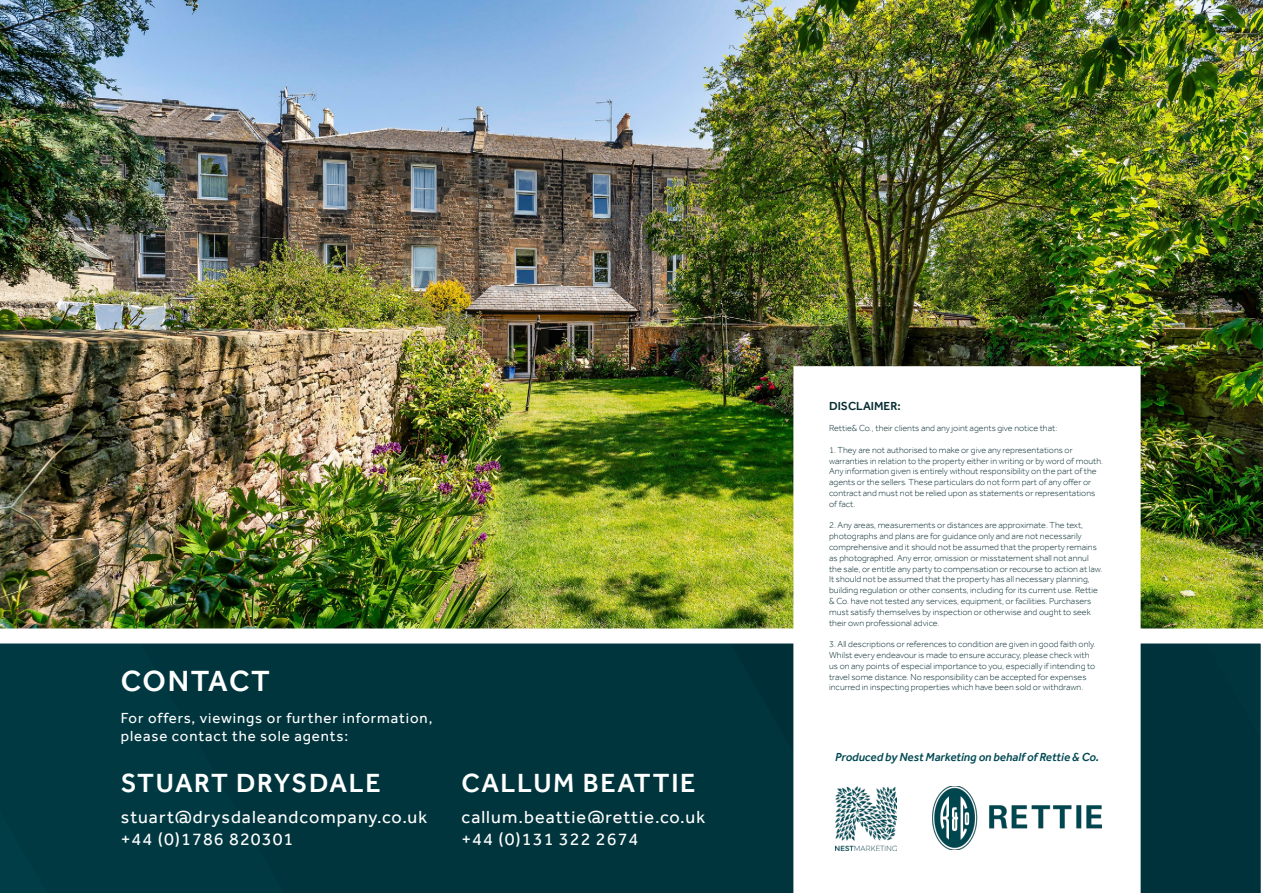
<style>
.page{position:relative;width:1263px;height:893px;background:#fff}
.page>*{position:absolute;margin:0;border:0;box-sizing:border-box;transform-origin:0 0}
.t1{font:500 30px "Effra";letter-spacing:.05em;color:#fff}
.t2{font:500 27px "Effra";letter-spacing:.06em;color:#fff}
.t3{font:18px "Effra";letter-spacing:.06em;color:#fff}
.t4{font:15px/18px "Effra";letter-spacing:.06em;color:#fff}
.t5{font:italic 500 12px "Effra";color:#004953}
.t6{font:500 12px "Effra";color:#062b30}
.t7{font:300 9px/10.8px "Effra";color:#062b30}
</style>
<div class="page">
<img style="left:0;top:0;width:1263px;height:628px">
<svg style="left:0;top:628px;width:1263px;height:265px;background:#0f4149"></svg>
<svg style="left:786px;top:359px;width:362px;height:534px"></svg>
<img style="left:932px;top:787px;width:169px;height:62px">
<img style="left:835px;top:787px;width:61px;height:63px">
<p class="t1" style="left:121px;top:663px;width:151px">CONTACT</p>
<p class="t4" style="left:121px;top:709px;width:313px">For offers, viewings or further information, please contact the sole agents:</p>
<p class="t2" style="left:121px;top:766px;width:261px">STUART DRYSDALE</p>
<p class="t3" style="left:121px;top:806px;width:308px">stuart@drysdaleandcompany.co.uk</p>
<p class="t3" style="left:121px;top:828px;width:174px">+44 (0)1786 820301</p>
<p class="t2" style="left:461px;top:766px;width:236px">CALLUM BEATTIE</p>
<p class="t3" style="left:461px;top:806px;width:245px">callum.beattie@rettie.co.uk</p>
<p class="t3" style="left:461px;top:828px;width:178px">+44 (0)131 322 2674</p>
<p class="t6" style="left:829px;top:398px;width:73px">DISCLAIMER:</p>
<p class="t7" style="left:829px;top:423px;width:230px">Rettie&amp; Co., their clients and any joint agents give notice that:</p>
<p class="t7" style="left:829px;top:444px;width:276px">1. They are not authorised to make or give any representations or warranties in relation to the property either in writing or by word of mouth.<br>Any information given is entirely without responsibility on the part of the agents or the sellers. These particulars do not form part of any offer or contract and must not be relied upon as statements or representations of fact.</p>
<p class="t7" style="left:829px;top:520px;width:275px">2. Any areas, measurements or distances are approximate. The text, photographs and plans are for guidance only and are not necessarily comprehensive and it should not be assumed that the property remains as photographed. Any error, omission or misstatement shall not annul the sale, or entitle any party to compensation or recourse to action at law.<br>It should not be assumed that the property has all necessary planning, building regulation or other consents, including for its current use. Rettie &amp; Co. have not tested any services, equipment, or facilities. Purchasers must satisfy themselves by inspection or otherwise and ought to seek their own professional advice.</p>
<p class="t7" style="left:829px;top:639px;width:268px">3. All descriptions or references to condition are given in good faith only.<br>Whilst every endeavour is made to ensure accuracy, please check with us on any points of especial importance to you, especially if intending to travel some distance. No responsibility can be accepted for expenses incurred in inspecting properties which have been sold or withdrawn.</p>
<p class="t5" style="left:835px;top:750px;width:265px">Produced by Nest Marketing on behalf of Rettie &amp; Co.</p>
</div>
